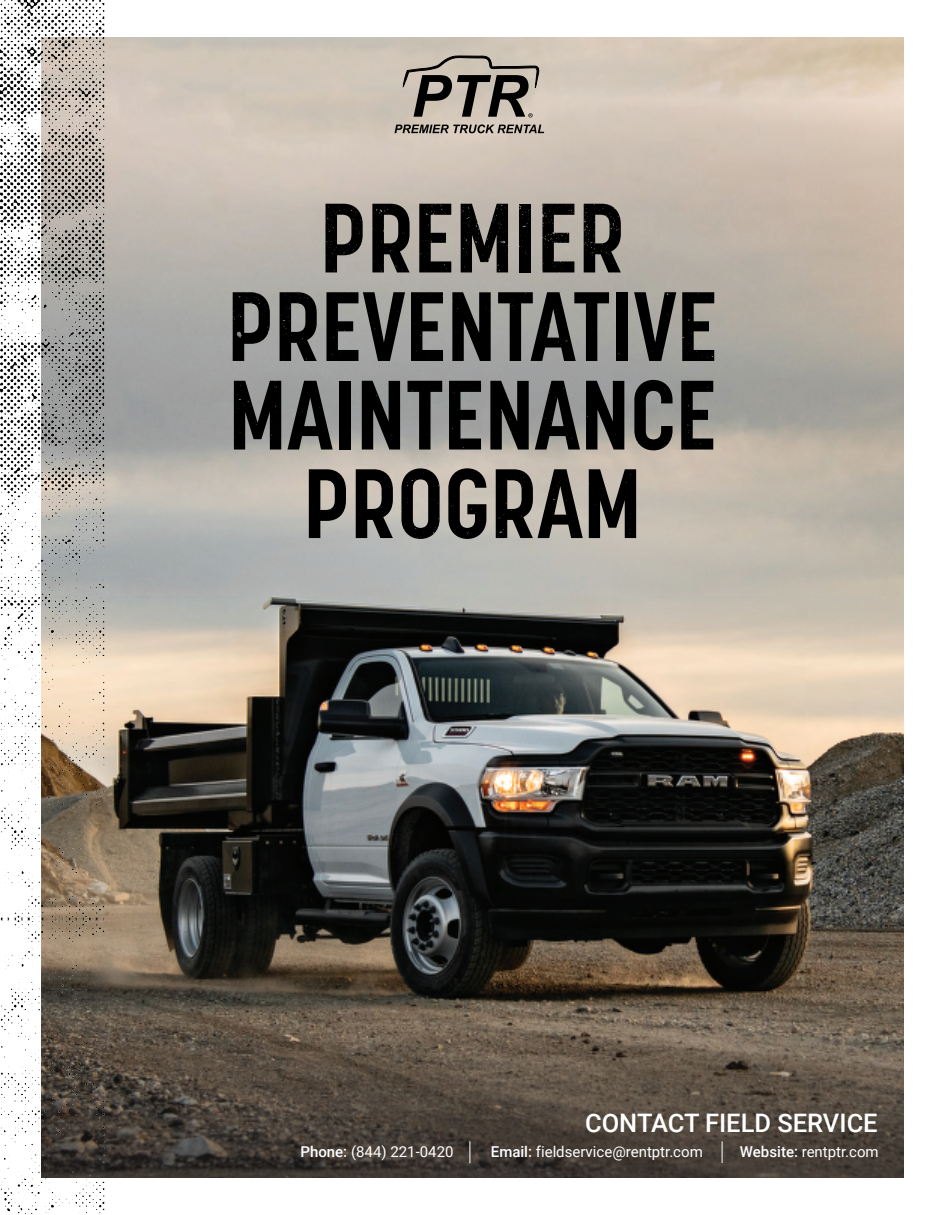
<style>
.page{position:relative;width:945px;height:1215px;background:#fff}
.page>*{position:absolute;margin:0;border:0;box-sizing:border-box;transform-origin:0 0}
.t1{font:700 97.5px/88.5px "Korolev Condensed";color:#000;text-align:center}
.t2{font:500 25.5px "Roboto";color:#fff}
.t3{font:15px "Roboto";color:#fff}
.s1{font-weight:500}
</style>
<div class="page">
<img style="left:111px;top:37px;width:793px;height:966px">
<svg style="left:111px;top:1003px;width:793px;height:175px;background:#584e43"></svg>
<svg style="left:403px;top:56px;width:136px;height:62px;background:#8f887e"></svg>
<svg style="left:395px;top:124px;width:149px;height:9px"></svg>
<img style="left:0;top:0;width:111px;height:910px">
<img style="left:0;top:910px;width:111px;height:304px">
<svg style="left:470px;top:1141px;width:1px;height:22px"></svg>
<svg style="left:722px;top:1141px;width:1px;height:22px"></svg>
<h1 class="t1" style="left:227px;top:194px;width:492px">PREMIER<br>PREVENTATIVE<br>MAINTENANCE<br>PROGRAM</h1>
<h2 class="t2" style="left:585px;top:1105px;width:294px">CONTACT FIELD SERVICE</h2>
<p class="t3" style="left:300px;top:1141px;width:155px"><span class="s1">Phone:</span> (844) 221-0420</p>
<p class="t3" style="left:491px;top:1141px;width:214px"><span class="s1">Email:</span> fieldservice@rentptr.com</p>
<p class="t3" style="left:740px;top:1141px;width:140px"><span class="s1">Website:</span> rentptr.com</p>
</div>
